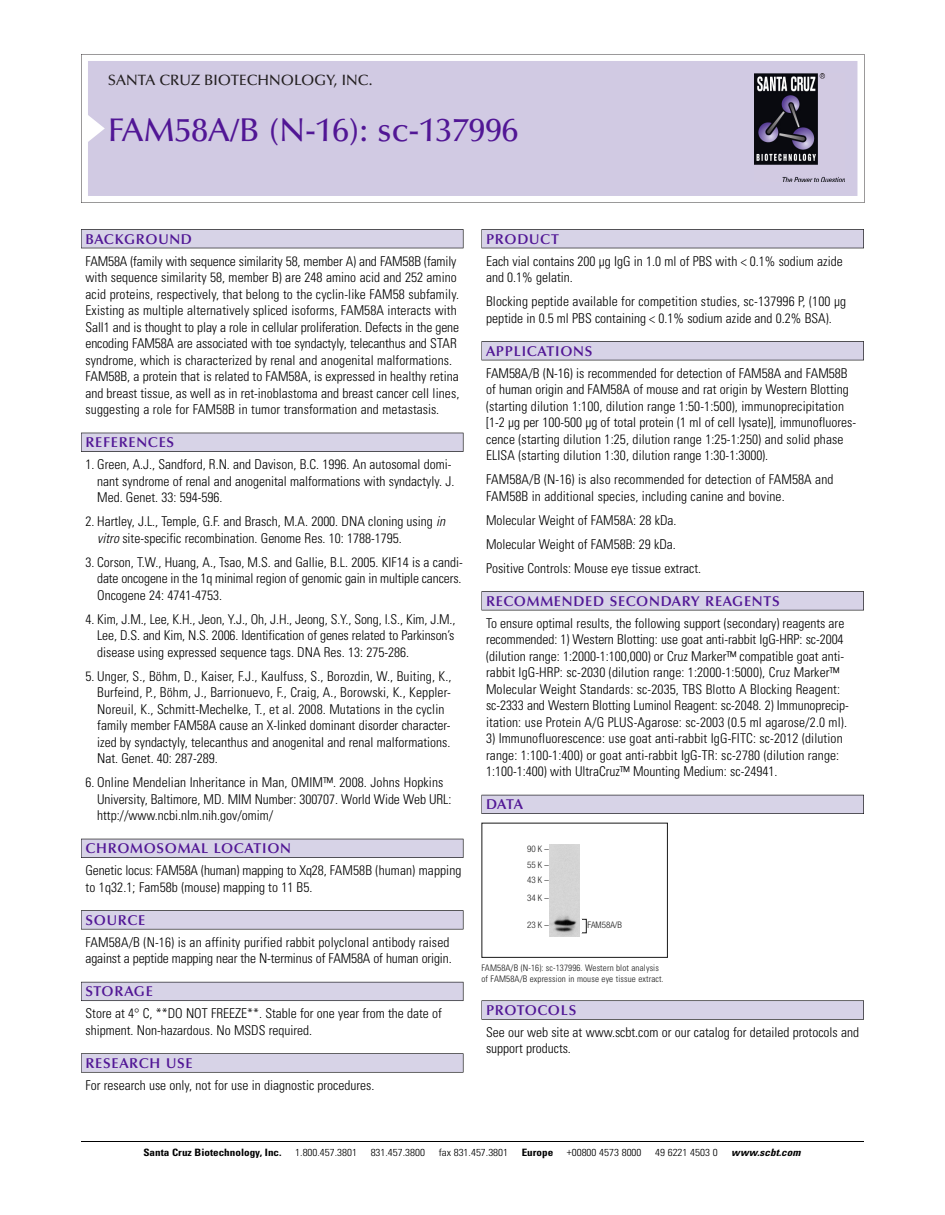
<style>
.page{position:relative;width:945px;height:1215px;background:#fff}
.page>*{position:absolute;margin:0;border:0;box-sizing:border-box;transform-origin:0 0}
.t1{font:500 33px "Optima";color:#511695}
.t2{font:500 15px "Optima";color:#231f20}
.t3{font:600 14.25px "Optima";letter-spacing:.05em;color:#511695}
.t4{font:300 condensed 13.5px/16.5px "Univers";color:#000}
.t5{font:300 condensed 10.2px "Univers";color:#000;scale:1.1 1}
.t6{font:700 condensed 10.2px "Univers";color:#000;scale:1.1 1}
.t7{font:italic 700 condensed 10.2px "Univers";letter-spacing:.005em;color:#000;scale:1.1 1}
.t8{font:9px/10.5px "Univers Condensed Light+RWSREL";letter-spacing:.015em;color:#191919}
.t9{font:9px/15.9px "Helvetica Neue Light Cond+QKJVYR";color:#191919}
.s1{font-style:italic}
</style>
<div class="page">
<svg style="left:81px;top:54px;width:783px;height:149px"></svg>
<div style="left:88px;top:61px;width:769px;height:135px;background:#d1cae3"></div>
<img style="left:755px;top:74px;width:90px;height:108px">
<div style="left:81px;top:229px;width:382px;height:19px;background:#525156"></div>
<div style="left:81px;top:230px;width:382px;height:18px;background:#d7d3e7"></div>
<div style="left:81px;top:433px;width:382px;height:19px;background:#515055"></div>
<div style="left:81px;top:433px;width:382px;height:18px;background:#d7d3e7"></div>
<div style="left:81px;top:839px;width:382px;height:19px;background:#525158"></div>
<div style="left:81px;top:839px;width:382px;height:18px;background:#d7d3e7"></div>
<div style="left:81px;top:910px;width:382px;height:19px;background:#575759"></div>
<div style="left:81px;top:911px;width:382px;height:18px;background:#d7d3e7"></div>
<div style="left:81px;top:982px;width:382px;height:19px;background:#5b5a62"></div>
<div style="left:81px;top:982px;width:382px;height:18px;background:#d7d3e7"></div>
<div style="left:81px;top:1053px;width:382px;height:20px;background:#666667"></div>
<div style="left:81px;top:1054px;width:382px;height:18px;background:#d7d3e7"></div>
<div style="left:482px;top:229px;width:382px;height:19px;background:#525156"></div>
<div style="left:482px;top:230px;width:381px;height:18px;background:#d7d3e7"></div>
<div style="left:482px;top:341px;width:382px;height:19px;background:#525155"></div>
<div style="left:482px;top:342px;width:381px;height:18px;background:#d7d3e7"></div>
<div style="left:482px;top:591px;width:382px;height:19px;background:#545357"></div>
<div style="left:482px;top:592px;width:381px;height:18px;background:#d7d3e7"></div>
<div style="left:482px;top:795px;width:382px;height:19px;background:#54535a"></div>
<div style="left:482px;top:795px;width:381px;height:18px;background:#d7d3e7"></div>
<div style="left:482px;top:1000px;width:382px;height:20px;background:#616161"></div>
<div style="left:482px;top:1001px;width:381px;height:18px;background:#d7d3e7"></div>
<hr style="left:81px;top:1141px;width:783px;height:1px;background:#000">
<div style="left:482px;top:823px;width:186px;height:135px;border:1px solid #191919"></div>
<img style="left:550px;top:845px;width:30px;height:91px">
<p class="t2" style="left:108px;top:74px;width:266px">SANTA CRUZ BIOTECHNOLOGY, INC.</p>
<h1 class="t1" style="left:108px;top:117px;width:412px">FAM58A/B (N-16): sc-137996</h1>
<p class="t3" style="left:86px;top:233px;width:108px">BACKGROUND</p>
<p class="t4" style="left:86px;top:254px;width:375px">FAM58A (family with sequence similarity 58, member A) and FAM58B (family with sequence similarity 58, member B) are 248 amino acid and 252 amino acid proteins, respectively, that belong to the cyclin-like FAM58 subfamily.<br>Existing as multiple alternatively spliced isoforms, FAM58A interacts with Sall1 and is thought to play a role in cellular proliferation. Defects in the gene encoding FAM58A are associated with toe syndactyly, telecanthus and STAR syndrome, which is characterized by renal and anogenital malformations.<br>FAM58B, a protein that is related to FAM58A, is expressed in healthy retina and breast tissue, as well as in ret-inoblastoma and breast cancer cell lines, suggesting a role for FAM58B in tumor transformation and metastasis.</p>
<p class="t3" style="left:86px;top:437px;width:90px">REFERENCES</p>
<p class="t4" style="left:97px;top:457px;width:359px;text-indent:-12px">1. Green, A.J., Sandford, R.N. and Davison, B.C. 1996. An autosomal domi&shy;nant syndrome of renal and anogenital malformations with syndactyly. J.<br>Med. Genet. 33: 594-596.</p>
<p class="t4" style="left:97px;top:514px;width:349px;text-indent:-12px">2. Hartley, J.L., Temple, G.F. and Brasch, M.A. 2000. DNA cloning using <span class="s1">in vitro</span> site-specific recombination. Genome Res. 10: 1788-1795.</p>
<p class="t4" style="left:97px;top:555px;width:367px;text-align:justify;text-indent:-12px">3. Corson, T.W., Huang, A., Tsao, M.S. and Gallie, B.L. 2005. KIF14 is a candi&shy;date oncogene in the 1q minimal region of genomic gain in multiple cancers.<br>Oncogene 24: 4741-4753.</p>
<p class="t4" style="left:97px;top:612px;width:360px;text-align:justify;text-indent:-12px">4. Kim, J.M., Lee, K.H., Jeon, Y.J., Oh, J.H., Jeong, S.Y., Song, I.S., Kim, J.M., Lee, D.S. and Kim, N.S. 2006. Identification of genes related to Parkinson’s disease using expressed sequence tags. DNA Res. 13: 275-286.</p>
<p class="t4" style="left:97px;top:669px;width:356px;text-indent:-12px">5. Unger, S., Böhm, D., Kaiser, F.J., Kaulfuss, S., Borozdin, W., Buiting, K., Burfeind, P., Böhm, J., Barrionuevo, F., Craig, A., Borowski, K., Keppler-Noreuil, K., Schmitt-Mechelke, T., et al. 2008. Mutations in the cyclin family member FAM58A cause an X-linked dominant disorder character&shy;ized by syndactyly, telecanthus and anogenital and renal malformations.<br>Nat. Genet. 40: 287-289.</p>
<p class="t4" style="left:97px;top:775px;width:356px;text-indent:-12px">6. Online Mendelian Inheritance in Man, OMIM™. 2008. Johns Hopkins<br>University, Baltimore, MD. MIM Number: 300707. World Wide Web URL: http://www.ncbi.nlm.nih.gov/omim/</p>
<p class="t3" style="left:86px;top:843px;width:207px">CHROMOSOMAL LOCATION</p>
<p class="t4" style="left:86px;top:863px;width:378px">Genetic locus: FAM58A (human) mapping to Xq28, FAM58B (human) mapping to 1q32.1; Fam58b (mouse) mapping to 11 B5.</p>
<p class="t3" style="left:86px;top:914px;width:61px">SOURCE</p>
<p class="t4" style="left:86px;top:935px;width:368px">FAM58A/B (N-16) is an affinity purified rabbit polyclonal antibody raised against a peptide mapping near the N-terminus of FAM58A of human origin.</p>
<p class="t3" style="left:86px;top:986px;width:69px">STORAGE</p>
<p class="t4" style="left:86px;top:1006px;width:358px">Store at 4° C, **DO NOT FREEZE**. Stable for one year from the date of shipment. Non-hazardous. No MSDS required.</p>
<p class="t3" style="left:86px;top:1057px;width:109px">RESEARCH USE</p>
<p class="t4" style="left:86px;top:1078px;width:290px">For research use only, not for use in diagnostic procedures.</p>
<p class="t3" style="left:486px;top:233px;width:74px">PRODUCT</p>
<p class="t4" style="left:486px;top:254px;width:358px">Each vial contains 200 µg IgG in 1.0 ml of PBS with &lt; 0.1% sodium azide and 0.1% gelatin.</p>
<p class="t4" style="left:486px;top:294px;width:362px">Blocking peptide available for competition studies, sc-137996 P, (100 µg peptide in 0.5 ml PBS containing &lt; 0.1% sodium azide and 0.2% BSA).</p>
<p class="t3" style="left:486px;top:345px;width:108px">APPLICATIONS</p>
<p class="t4" style="left:486px;top:366px;width:372px">FAM58A/B (N-16) is recommended for detection of FAM58A and FAM58B of human origin and FAM58A of mouse and rat origin by Western Blotting (starting dilution 1:100, dilution range 1:50-1:500), immunoprecipitation [1-2 µg per 100-500 µg of total protein (1 ml of cell lysate)], immunofluores&shy;cence (starting dilution 1:25, dilution range 1:25-1:250) and solid phase ELISA (starting dilution 1:30, dilution range 1:30-1:3000).</p>
<p class="t4" style="left:486px;top:472px;width:349px">FAM58A/B (N-16) is also recommended for detection of FAM58A and<br>FAM58B in additional species, including canine and bovine.</p>
<p class="t4" style="left:486px;top:509px;width:217px;line-height:24px">Molecular Weight of FAM58A: 28 kDa.<br>Molecular Weight of FAM58B: 29 kDa.<br>Positive Controls: Mouse eye tissue extract.</p>
<p class="t3" style="left:486px;top:595px;width:295px">RECOMMENDED SECONDARY REAGENTS</p>
<p class="t4" style="left:486px;top:616px;width:364px">To ensure optimal results, the following support (secondary) reagents are recommended: 1) Western Blotting: use goat anti-rabbit IgG-HRP: sc-2004 (dilution range: 1:2000-1:100,000) or Cruz Marker™ compatible goat anti&shy;rabbit IgG-HRP: sc-2030 (dilution range: 1:2000-1:5000), Cruz Marker™ Molecular Weight Standards: sc-2035, TBS Blotto A Blocking Reagent: sc-2333 and Western Blotting Luminol Reagent: sc-2048. 2) Immunoprecip&shy;itation: use Protein A/G PLUS-Agarose: sc-2003 (0.5 ml agarose/2.0 ml).</p>
<p class="t4" style="left:486px;top:731px;width:358px">3) Immunofluorescence: use goat anti-rabbit IgG-FITC: sc-2012 (dilution range: 1:100-1:400) or goat anti-rabbit IgG-TR: sc-2780 (dilution range:<br>1:100-1:400) with UltraCruz™ Mounting Medium: sc-24941.</p>
<p class="t3" style="left:486px;top:799px;width:39px">DATA</p>
<p class="t9" style="left:527px;top:842px;width:23px">90K–<br>55K–</p>
<p class="t9" style="left:527px;top:872px;width:23px;line-height:18px">43K–<br>34K–</p>
<p class="t9" style="left:527px;top:918px;width:23px">23K–</p>
<p class="t9" style="left:588px;top:918px;width:36px">FAM58A/B</p>
<p class="t8" style="left:482px;top:964px;width:184px">FAM58A/B (N-16): sc-137996. Western blot analysis of FAM58A/B expression in mouse eye tissue extract.</p>
<p class="t3" style="left:486px;top:1004px;width:92px">PROTOCOLS</p>
<p class="t4" style="left:486px;top:1025px;width:375px">See our web site at www.scbt.com or our catalog for detailed protocols and support products.</p>
<p class="t6" style="left:143px;top:1148px;width:127px">Santa Cruz Biotechnology, Inc.</p>
<p class="t5" style="left:295px;top:1148px;width:58px">1.800.457.3801</p>
<p class="t5" style="left:371px;top:1148px;width:51px">831.457.3800</p>
<p class="t5" style="left:439px;top:1148px;width:65px">fax 831.457.3801</p>
<p class="t6" style="left:522px;top:1148px;width:30px">Europe</p>
<p class="t5" style="left:567px;top:1148px;width:69px">+00800 4573 8000</p>
<p class="t5" style="left:655px;top:1148px;width:58px">49 6221 4503 0</p>
<p class="t7" style="left:731px;top:1148px;width:64px">www.scbt.com</p>
</div>
